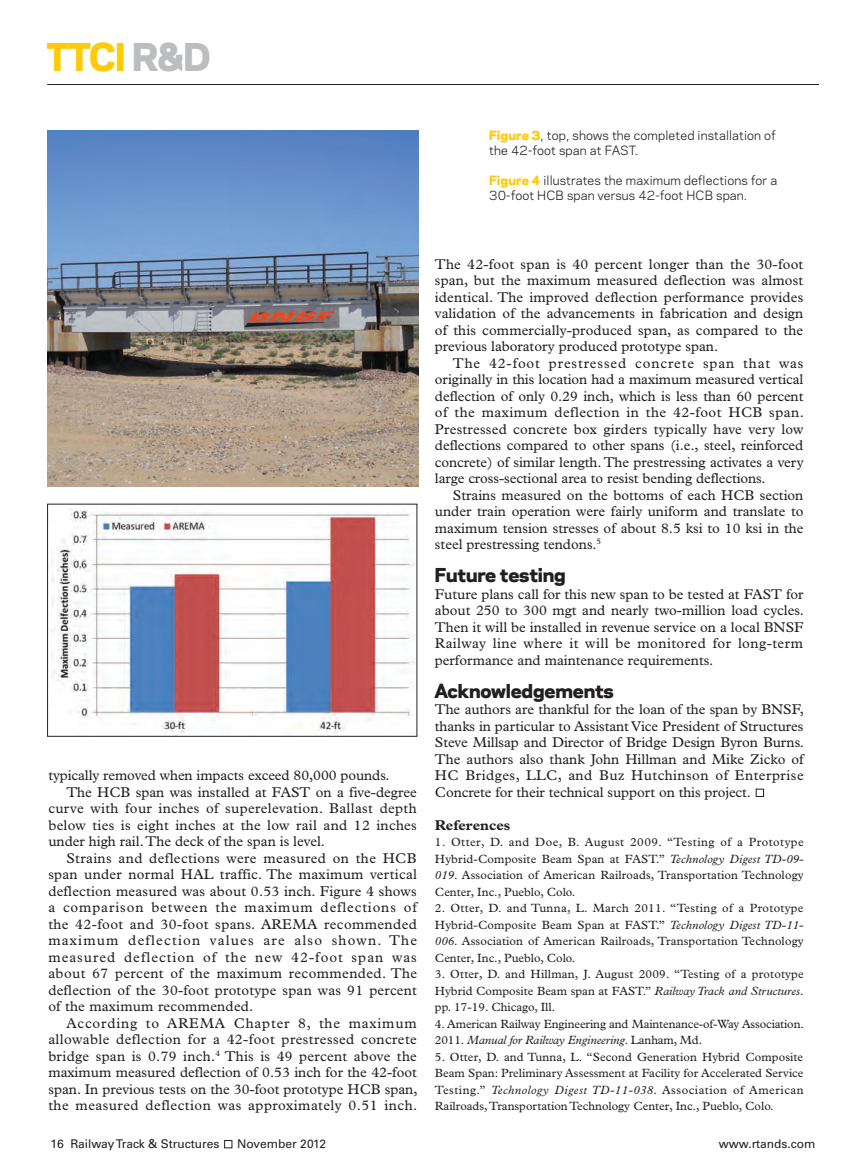
<style>
.page{position:relative;width:864px;height:1175px;background:#fff}
.page>*{position:absolute;margin:0;border:0;box-sizing:border-box;transform-origin:0 0}
.t1{font:800 36px "Galaxie Polaris";color:#feca0a}
.t2{font:800 18px "Galaxie Polaris";letter-spacing:-.01em;color:#231f20}
.t3{font:14.25px/16.5px "Plantin";letter-spacing:.015em;color:#231f20;text-align:justify}
.t4{font:14.25px "Plantin";letter-spacing:.06em;color:#231f20}
.t5{font:14.25px "Plantin";letter-spacing:-.005em;color:#231f20}
.t6{font:14.25px "Plantin";letter-spacing:.035em;color:#231f20}
.t7{font:14.25px "Plantin";letter-spacing:.07em;color:#231f20}
.t8{font:14.25px "Plantin";letter-spacing:.085em;color:#231f20}
.t9{font:700 14.25px "Plantin";color:#231f20}
.t10{font:12px/16.5px "Plantin";color:#231f20;text-align:justify}
.t11{font:12px/15px "Galaxie Polaris";letter-spacing:.01em;color:#231f20}
.t12{font:12px "Univers LT Std";color:#231f20}
.s1{color:#bcbdc0}
.s2{font-weight:800;color:#feca0a}
.s3{font-style:italic}
</style>
<div class="page">
<hr style="left:47px;top:84px;width:772px;height:1px;background:#231f20">
<div style="left:224px;top:1140px;width:8px;height:8px;border:1px solid #231f20"></div>
<div style="left:756px;top:788px;width:8px;height:8px;border:1px solid #231f20"></div>
<img style="left:48px;top:131px;width:370px;height:355px">
<img style="left:52px;top:509px;width:363px;height:224px">
<h1 class="t1" style="left:46px;top:30px;width:167px">TTCI <span class="s1">R&amp;D</span></h1>
<p class="t11" style="left:489px;top:127px;width:288px"><span class="s2">Figure 3</span>, top, shows the completed installation of the 42-foot span at FAST.</p>
<p class="t11" style="left:489px;top:172px;width:289px"><span class="s2">Figure 4</span> illustrates the maximum deflections for a<br>30-foot HCB span versus 42-foot HCB span.</p>
<p class="t5" style="left:48px;top:767px;width:343px">typically removed when impacts exceed 80,000 pounds.</p>
<p class="t3" style="left:66px;top:784px;width:352px">The HCB span was installed at FAST on a five-degree</p>
<p class="t3" style="left:48px;top:800px;width:370px">curve with four inches of superelevation. Ballast depth</p>
<p class="t3" style="left:48px;top:817px;width:370px">below ties is eight inches at the low rail and 12 inches</p>
<p class="t3" style="left:48px;top:833px;width:278px">under high rail. The deck of the span is level.</p>
<p class="t3" style="left:66px;top:850px;width:352px">Strains and deflections were measured on the HCB</p>
<p class="t3" style="left:48px;top:866px;width:370px">span under normal HAL traffic. The maximum vertical</p>
<p class="t3" style="left:48px;top:883px;width:370px">deflection measured was about 0.53 inch. Figure 4 shows</p>
<p class="t4" style="left:48px;top:899px;width:370px">a comparison between the maximum deflections of</p>
<p class="t3" style="left:48px;top:916px;width:370px">the 42-foot and 30-foot spans. AREMA recommended</p>
<p class="t8" style="left:48px;top:932px;width:370px">maximum deflection values are also shown. The</p>
<p class="t7" style="left:48px;top:949px;width:370px">measured deflection of the new 42-foot span was</p>
<p class="t3" style="left:48px;top:965px;width:370px">about 67 percent of the maximum recommended. The</p>
<p class="t3" style="left:48px;top:982px;width:370px">deflection of the 30-foot prototype span was 91 percent</p>
<p class="t3" style="left:48px;top:998px;width:207px">of the maximum recommended.</p>
<p class="t4" style="left:66px;top:1015px;width:352px">According to AREMA Chapter 8, the maximum</p>
<p class="t3" style="left:48px;top:1031px;width:370px">allowable deflection for a 42-foot prestressed concrete</p>
<p class="t3" style="left:48px;top:1048px;width:370px">bridge span is 0.79 inch.<sup>4</sup> This is 49 percent above the</p>
<p class="t3" style="left:48px;top:1064px;width:370px">maximum measured deflection of 0.53 inch for the 42-foot</p>
<p class="t3" style="left:48px;top:1081px;width:371px">span. In previous tests on the 30-foot prototype HCB span,</p>
<p class="t6" style="left:48px;top:1097px;width:371px">the measured deflection was approximately 0.51 inch.</p>
<p class="t3" style="left:435px;top:256px;width:370px">The 42-foot span is 40 percent longer than the 30-foot span, but the maximum measured deflection was almost identical. The improved deflection performance provides validation of the advancements in fabrication and design of this commercially-produced span, as compared to the previous laboratory produced prototype span.</p>
<p class="t3" style="left:435px;top:355px;width:371px;text-indent:18px">The 42-foot prestressed concrete span that was originally in this location had a maximum measured vertical deflection of only 0.29 inch, which is less than 60 percent of the maximum deflection in the 42-foot HCB span.<br>Prestressed concrete box girders typically have very low deflections compared to other spans (i.e., steel, reinforced concrete) of similar length. The prestressing activates a very large cross-sectional area to resist bending deflections.</p>
<p class="t3" style="left:435px;top:487px;width:370px;text-indent:18px">Strains measured on the bottoms of each HCB section under train operation were fairly uniform and translate to maximum tension stresses of about 8.5 ksi to 10 ksi in the steel prestressing tendons.<sup>5</sup></p>
<p class="t2" style="left:435px;top:562px;width:132px">Future testing</p>
<p class="t3" style="left:435px;top:586px;width:371px">Future plans call for this new span to be tested at FAST for about 250 to 300 mgt and nearly two-million load cycles.<br>Then it will be installed in revenue service on a local BNSF Railway line where it will be monitored for long-term performance and maintenance requirements.</p>
<p class="t2" style="left:435px;top:677px;width:180px">Acknowledgements</p>
<p class="t3" style="left:435px;top:701px;width:371px">The authors are thankful for the loan of the span by BNSF, thanks in particular to Assistant Vice President of Structures Steve Millsap and Director of Bridge Design Byron Burns.<br>The authors also thank John Hillman and Mike Zicko of HC Bridges, LLC, and Buz Hutchinson of Enterprise Concrete for their technical support on this project.</p>
<p class="t9" style="left:435px;top:816px;width:77px">References</p>
<p class="t10" style="left:435px;top:834px;width:370px">1. Otter, D. and Doe, B. August 2009. “Testing of a Prototype Hybrid-Composite Beam Span at FAST.” <span class="s3">Technology Digest TD-09- 019</span>. Association of American Railroads, Transportation Technology Center, Inc., Pueblo, Colo.</p>
<p class="t10" style="left:435px;top:900px;width:370px">2. Otter, D. and Tunna, L. March 2011. “Testing of a Prototype Hybrid-Composite Beam Span at FAST.” <span class="s3">Technology Digest TD-11- 006</span>. Association of American Railroads, Transportation Technology Center, Inc., Pueblo, Colo.</p>
<p class="t10" style="left:435px;top:966px;width:370px">3. Otter, D. and Hillman, J. August 2009. “Testing of a prototype Hybrid Composite Beam span at FAST.” <span class="s3">Railway Track and Structures</span>. pp. 17-19. Chicago, Ill.</p>
<p class="t10" style="left:435px;top:1015px;width:370px">4. American Railway Engineering and Maintenance-of-Way Association.<br>2011. <span class="s3">Manual for Railway Engineering</span>. Lanham, Md.</p>
<p class="t10" style="left:435px;top:1048px;width:370px">5. Otter, D. and Tunna, L. “Second Generation Hybrid Composite Beam Span: Preliminary Assessment at Facility for Accelerated Service Testing.” <span class="s3">Technology Digest TD-11-038</span>. Association of American Railroads, Transportation Technology Center, Inc., Pueblo, Colo.</p>
<p class="t12" style="left:51px;top:1136px;width:170px">16 Railway Track &amp; Structures</p>
<p class="t12" style="left:237px;top:1136px;width:91px">November 2012</p>
<p class="t12" style="left:719px;top:1136px;width:98px">www.rtands.com</p>
</div>
